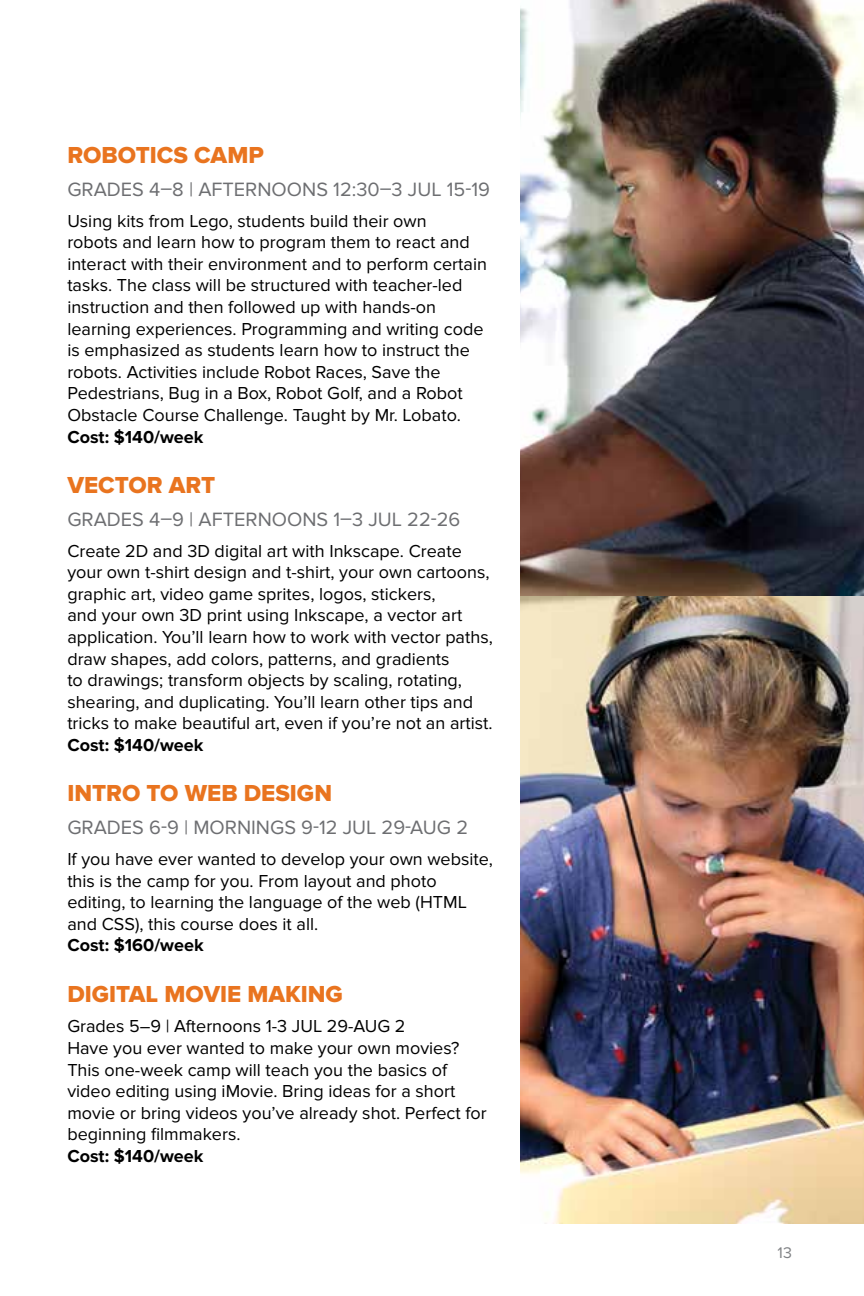
<style>
.page{position:relative;width:864px;height:1296px;background:#fff}
.page>*{position:absolute;margin:0;border:0;box-sizing:border-box;transform-origin:0 0}
.t1{font:24px "Proxima Nova Extrabld";color:#e9741f}
.t2{font:20px "Proxima Nova";color:#6d6e71}
.t3{font:18px/21.6px "Proxima Nova";color:#000}
.t4{font:700 18px "Proxima Nova";color:#000}
.t5{font:16px "Proxima Nova";color:#808285}
</style>
<div class="page">
<img style="left:520px;top:595px;width:344px;height:629px">
<img style="left:520px;top:0;width:344px;height:595px">
<h1 class="t1" style="left:67px;top:141px;width:198px">ROBOTICS CAMP</h1>
<p class="t2" style="left:67px;top:178px;width:424px">GRADES 4–8 | AFTERNOONS 12:30–3 JUL 15-19</p>
<p class="t3" style="left:67px;top:210px;width:421px">Using kits from Lego, students build their own<br>robots and learn how to program them to react and interact with their environment and to perform certain tasks. The class will be structured with teacher-led instruction and then followed up with hands-on learning experiences. Programming and writing code is emphasized as students learn how to instruct the robots. Activities include Robot Races, Save the Pedestrians, Bug in a Box, Robot Golf, and a Robot Obstacle Course Challenge. Taught by Mr. Lobato.</p>
<p class="t4" style="left:67px;top:426px;width:138px">Cost: $140/week</p>
<h1 class="t1" style="left:67px;top:471px;width:149px">VECTOR ART</h1>
<p class="t2" style="left:67px;top:508px;width:395px">GRADES 4–9 | AFTERNOONS 1–3 JUL 22-26</p>
<p class="t3" style="left:67px;top:540px;width:427px">Create 2D and 3D digital art with Inkscape. Create your own t-shirt design and t-shirt, your own cartoons, graphic art, video game sprites, logos, stickers,<br>and your own 3D print using Inkscape, a vector art application. You’ll learn how to work with vector paths, draw shapes, add colors, patterns, and gradients<br>to drawings; transform objects by scaling, rotating, shearing, and duplicating. You’ll learn other tips and tricks to make beautiful art, even if you’re not an artist.</p>
<p class="t4" style="left:67px;top:735px;width:138px">Cost: $140/week</p>
<h1 class="t1" style="left:67px;top:780px;width:266px">INTRO TO WEB DESIGN</h1>
<p class="t2" style="left:67px;top:816px;width:402px">GRADES 6-9 | MORNINGS 9-12 JUL 29-AUG 2</p>
<p class="t3" style="left:67px;top:848px;width:427px">If you have ever wanted to develop your own website, this is the camp for you. From layout and photo editing, to learning the language of the web (HTML and CSS), this course does it all.</p>
<p class="t4" style="left:67px;top:935px;width:138px">Cost: $160/week</p>
<h1 class="t1" style="left:67px;top:980px;width:277px">DIGITAL MOVIE MAKING</h1>
<p class="t3" style="left:67px;top:1016px;width:421px">Grades 5–9 | Afternoons 1-3 JUL 29-AUG 2<br>Have you ever wanted to make your own movies?<br>This one-week camp will teach you the basics of video editing using iMovie. Bring ideas for a short movie or bring videos you’ve already shot. Perfect for beginning filmmakers.</p>
<p class="t4" style="left:67px;top:1146px;width:138px">Cost: $140/week</p>
<p class="t5" style="left:777px;top:1243px;width:16px">13</p>
</div>
